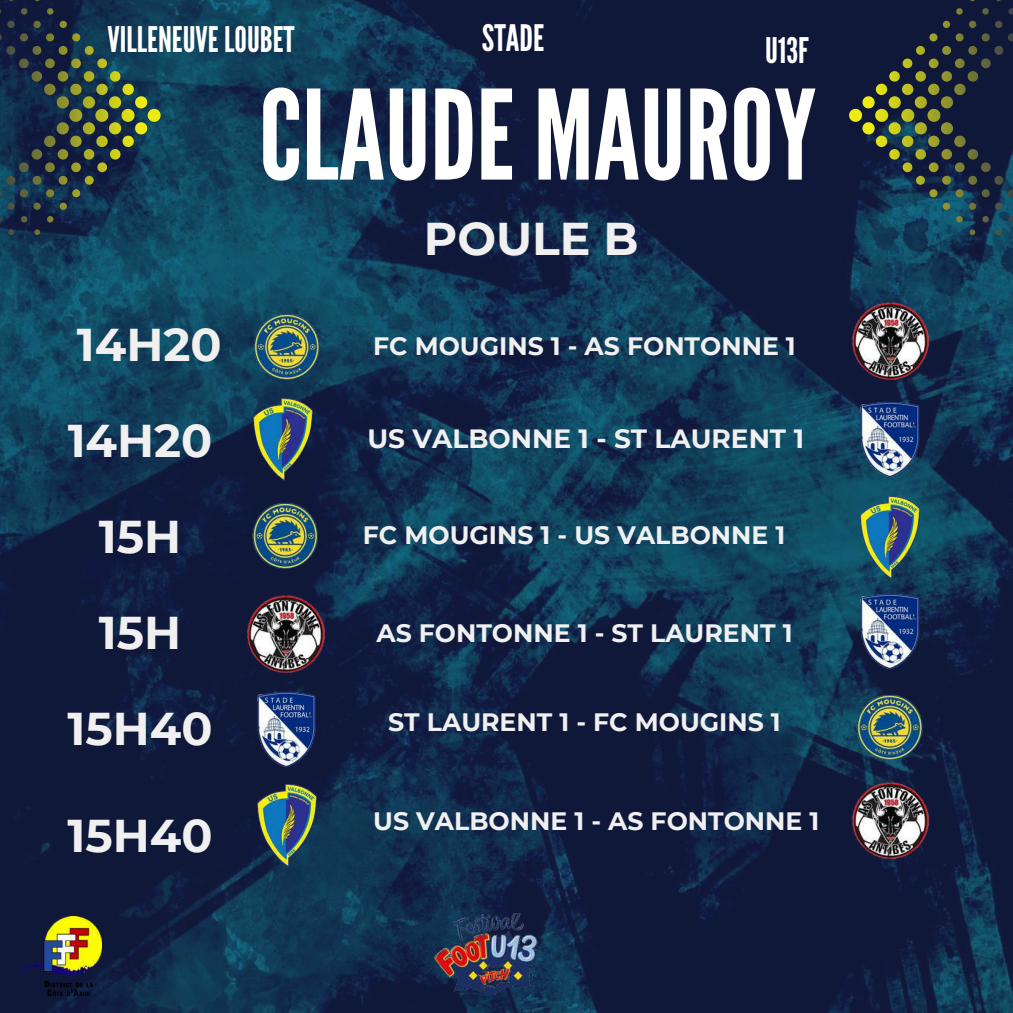
<style>
.page{position:relative;width:1013px;height:1013px;background:#fff}
.page>*{position:absolute;margin:0;border:0;box-sizing:border-box;transform-origin:0 0}
.t1{font:123.88px "League Gothic";color:#fff}
.t2{font:700 45.88px/95.9px "Montserrat";color:#f0f0f0;text-align:center}
.t3{font:36.5px "League Gothic";color:#fff}
.t4{font:35.25px "League Gothic";color:#fff}
.t5{font:700 26.38px "Montserrat";color:#f0f0f0}
.t6{font:700 25.12px "Montserrat";color:#f0f0f0}
</style>
<div class="page">
<img style="left:0;top:0;width:1012px;height:1012px">
<svg style="left:0;top:0;width:160px;height:235px;background:#223b48"></svg>
<svg style="left:849px;top:0;width:163px;height:235px;background:#223240"></svg>
<img style="left:422px;top:913px;width:133px;height:81px">
<img style="left:19px;top:916px;width:83px;height:79px">
<img style="left:811px;top:685px;width:157px;height:82px">
<img style="left:849px;top:300px;width:82px;height:82px">
<img style="left:244px;top:592px;width:83px;height:83px">
<img style="left:849px;top:779px;width:82px;height:82px">
<img style="left:253px;top:399px;width:59px;height:81px">
<img style="left:258px;top:784px;width:59px;height:82px">
<img style="left:860px;top:497px;width:59px;height:81px">
<img style="left:848px;top:397px;width:84px;height:84px">
<img style="left:848px;top:589px;width:84px;height:84px">
<img style="left:244px;top:687px;width:85px;height:85px">
<img style="left:208px;top:305px;width:157px;height:82px">
<img style="left:207px;top:493px;width:157px;height:83px">
<h3 class="t3" style="left:482px;top:17px;width:64px">STADE</h3>
<h1 class="t1" style="left:259px;top:64px;width:558px">CLAUDE MAUROY</h1>
<h3 class="t4" style="left:107px;top:19px;width:189px">VILLENEUVE LOUBET</h3>
<h3 class="t4" style="left:765px;top:30px;width:45px">U13F</h3>
<h2 class="t2" style="left:68px;top:297px;width:155px">14H20<br>14H20<br>15H</h2>
<h2 class="t2" style="left:99px;top:584px;width:84px">15H</h2>
<h2 class="t2" style="left:68px;top:680px;width:146px">15H40</h2>
<h2 class="t2" style="left:68px;top:787px;width:146px">15H40</h2>
<h2 class="t2" style="left:424px;top:191px;width:216px">POULE B</h2>
<p class="t6" style="left:373px;top:331px;width:424px">FC MOUGINS 1 - AS FONTONNE 1</p>
<p class="t5" style="left:367px;top:423px;width:438px">US VALBONNE 1 - ST LAURENT 1</p>
<p class="t6" style="left:363px;top:519px;width:424px">FC MOUGINS 1 - US VALBONNE 1</p>
<p class="t6" style="left:376px;top:617px;width:417px">AS FONTONNE 1 - ST LAURENT 1</p>
<p class="t6" style="left:388px;top:707px;width:394px">ST LAURENT 1 - FC MOUGINS 1</p>
<p class="t6" style="left:373px;top:805px;width:447px">US VALBONNE 1 - AS FONTONNE 1</p>
</div>
